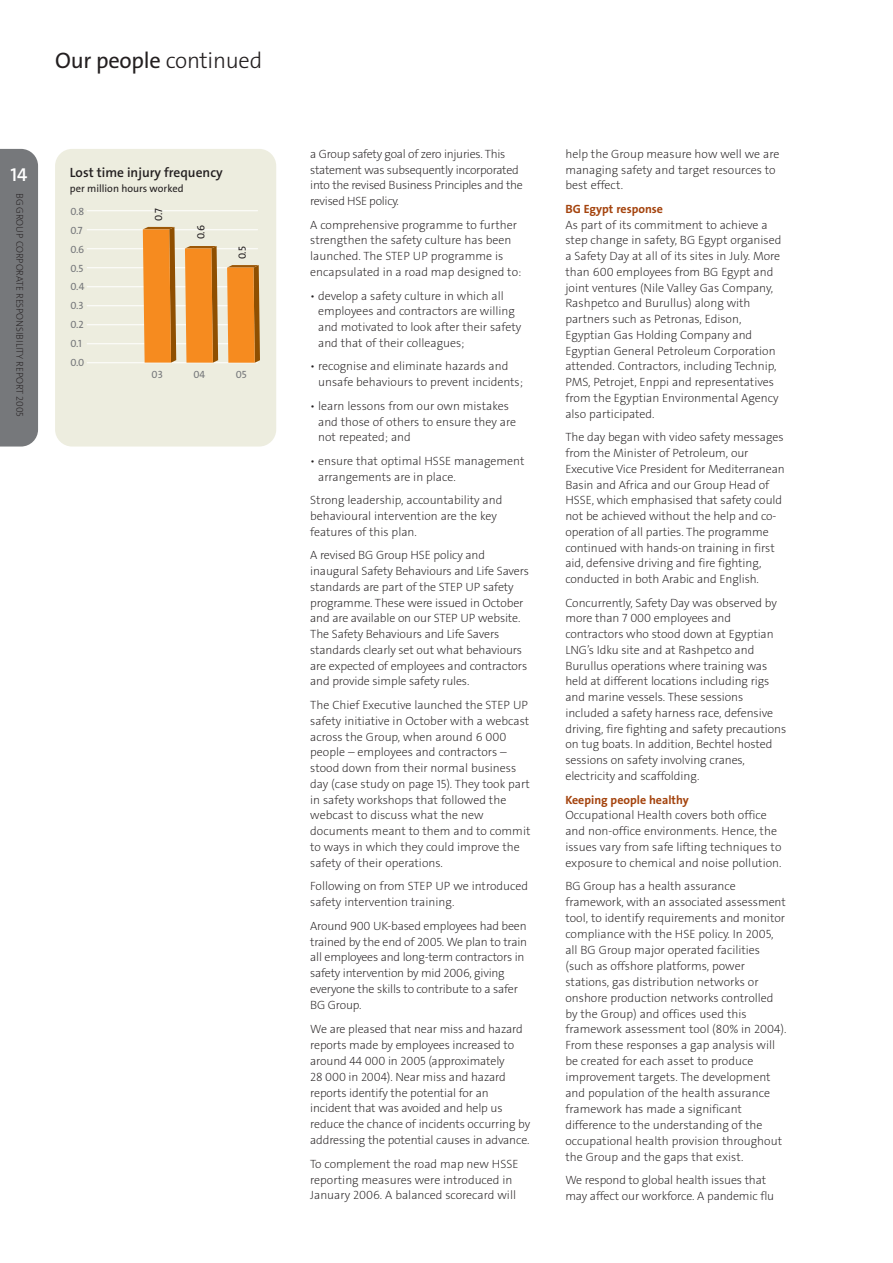
<style>
.page{position:relative;width:893px;height:1263px;background:#fff}
.page>*{position:absolute;margin:0;border:0;box-sizing:border-box;transform-origin:0 0}
.t1{font:22.5px "BG The Sans";letter-spacing:-.01em;color:#231f20}
.t2{font:600 18.75px "BG The Sans";color:#fff}
.t3{font:600 13.5px "BG The Sans";color:#231f20}
.t4{font:200 12px/15.8px "BG The Sans";letter-spacing:-.005em;color:#231f20}
.t5{font:200 12px/15.8px "BG The Sans";letter-spacing:-.025em;color:#231f20}
.t6{font:700 12px "BG The Sans";color:#a4430d}
.t7{font:10.5px/18.9px "BG The Sans";color:#76787b}
.t8{font:10.5px "BG The Sans";color:#231f20}
.t9{font:200 9.75px "BG The Sans";letter-spacing:-.01em;color:#231f20}
.s1{font-weight:300}
</style>
<div class="page">
<div style="left:0;top:149px;width:38px;height:298px;background:#76787b"></div>
<div style="left:55px;top:149px;width:221px;height:298px;background:#ededdf;border-radius:17px"></div>
<hr style="left:87px;top:210px;width:171px;height:1px;background:#fff">
<hr style="left:87px;top:229px;width:171px;height:1px;background:#fff">
<hr style="left:87px;top:248px;width:171px;height:1px;background:#fff">
<hr style="left:87px;top:267px;width:171px;height:1px;background:#fff">
<hr style="left:87px;top:286px;width:171px;height:1px;background:#fff">
<hr style="left:87px;top:305px;width:171px;height:1px;background:#fff">
<hr style="left:87px;top:343px;width:171px;height:1px;background:#fff">
<hr style="left:87px;top:324px;width:171px;height:1px;background:#fff">
<hr style="left:87px;top:362px;width:171px;height:1px;background:#fff">
<svg style="left:143px;top:227px;width:33px;height:136px;background:#e48624"></svg>
<svg style="left:185px;top:246px;width:33px;height:117px;background:#e48624"></svg>
<svg style="left:227px;top:265px;width:33px;height:98px;background:#e48624"></svg>
<h1 class="t1" style="left:55px;top:51px;width:209px">Our people <span class="s1">continued</span></h1>
<h2 class="t2" style="left:11px;top:168px;width:18px">14</h2>
<p class="t9" style="left:24px;top:193px;width:225px;rotate:90deg">BG GROUP CORPORATE RESPONSIBILITY REPORT 2005</p>
<p class="t3" style="left:70px;top:167px;width:154px">Lost time injury frequency</p>
<p class="t8" style="left:70px;top:184px;width:115px">per million hours worked</p>
<p class="t7" style="left:70px;top:203px;width:15px">0.8<br>0.7<br>0.6<br>0.5<br>0.4<br>0.3<br>0.2<br>0.1<br>0.0</p>
<p class="t7" style="left:152px;top:366px;width:13px">03</p>
<p class="t7" style="left:193px;top:366px;width:13px">04</p>
<p class="t7" style="left:236px;top:366px;width:12px">05</p>
<p class="t8" style="left:154px;top:221px;width:14px;rotate:-90deg">0.7</p>
<p class="t8" style="left:197px;top:239px;width:16px;rotate:-90deg">0.6</p>
<p class="t8" style="left:238px;top:259px;width:14px;rotate:-90deg">0.5</p>
<p class="t5" style="left:310px;top:147px;width:214px">a Group safety goal of zero injuries. This statement was subsequently incorporated into the revised Business Principles and the revised HSE policy.</p>
<p class="t4" style="left:310px;top:218px;width:213px">A comprehensive programme to further strengthen the safety culture has been launched. The STEP UP programme is encapsulated in a road map designed to:</p>
<p class="t4" style="left:318px;top:289px;width:205px;text-indent:-8px">• develop a safety culture in which all employees and contractors are willing and motivated to look after their safety and that of their colleagues;</p>
<p class="t4" style="left:318px;top:360px;width:206px;text-indent:-8px">• recognise and eliminate hazards and unsafe behaviours to prevent incidents;</p>
<p class="t4" style="left:318px;top:399px;width:199px;text-indent:-8px">• learn lessons from our own mistakes and those of others to ensure they are not repeated; and</p>
<p class="t4" style="left:318px;top:454px;width:208px;text-indent:-8px">• ensure that optimal HSSE management arrangements are in place.</p>
<p class="t4" style="left:310px;top:493px;width:194px">Strong leadership, accountability and behavioural intervention are the key features of this plan.</p>
<p class="t4" style="left:310px;top:549px;width:220px">A revised BG Group HSE policy and inaugural Safety Behaviours and Life Savers standards are part of the STEP UP safety programme. These were issued in October and are available on our STEP UP website.<br>The Safety Behaviours and Life Savers standards clearly set out what behaviours are expected of employees and contractors and provide simple safety rules.</p>
<p class="t4" style="left:310px;top:698px;width:222px">The Chief Executive launched the STEP UP safety initiative in October with a webcast across the Group, when around 6 000 people – employees and contractors – stood down from their normal business day (case study on page 15). They took part in safety workshops that followed the webcast to discuss what the new documents meant to them and to commit to ways in which they could improve the safety of their operations.</p>
<p class="t4" style="left:310px;top:879px;width:219px">Following on from STEP UP we introduced safety intervention training.</p>
<p class="t4" style="left:310px;top:919px;width:218px">Around 900 UK-based employees had been trained by the end of 2005. We plan to train all employees and long-term contractors in safety intervention by mid 2006, giving everyone the skills to contribute to a safer BG Group.</p>
<p class="t4" style="left:310px;top:1022px;width:221px">We are pleased that near miss and hazard reports made by employees increased to around 44 000 in 2005 (approximately<br>28 000 in 2004). Near miss and hazard reports identify the potential for an incident that was avoided and help us reduce the chance of incidents occurring by addressing the potential causes in advance.</p>
<p class="t4" style="left:310px;top:1157px;width:210px">To complement the road map new HSSE reporting measures were introduced in<br>January 2006. A balanced scorecard will</p>
<p class="t4" style="left:565px;top:147px;width:215px">help the Group measure how well we are managing safety and target resources to best effect.</p>
<p class="t6" style="left:565px;top:204px;width:99px">BG Egypt response</p>
<p class="t4" style="left:565px;top:218px;width:218px">As part of its commitment to achieve a step change in safety, BG Egypt organised a Safety Day at all of its sites in July. More than 600 employees from BG Egypt and joint ventures (Nile Valley Gas Company, Rashpetco and Burullus) along with partners such as Petronas, Edison, Egyptian Gas Holding Company and Egyptian General Petroleum Corporation attended. Contractors, including Technip, PMS, Petrojet, Enppi and representatives from the Egyptian Environmental Agency also participated.</p>
<p class="t4" style="left:565px;top:430px;width:221px">The day began with video safety messages from the Minister of Petroleum, our Executive Vice President for Mediterranean Basin and Africa and our Group Head of HSSE, which emphasised that safety could not be achieved without the help and co&shy;operation of all parties. The programme continued with hands-on training in first aid, defensive driving and fire fighting, conducted in both Arabic and English.</p>
<p class="t4" style="left:565px;top:596px;width:222px">Concurrently, Safety Day was observed by more than 7 000 employees and contractors who stood down at Egyptian LNG’s Idku site and at Rashpetco and Burullus operations where training was held at different locations including rigs and marine vessels. These sessions included a safety harness race, defensive driving, fire fighting and safety precautions on tug boats. In addition, Bechtel hosted sessions on safety involving cranes, electricity and scaffolding.</p>
<p class="t6" style="left:565px;top:795px;width:125px">Keeping people healthy</p>
<p class="t4" style="left:565px;top:808px;width:218px">Occupational Health covers both office and non-office environments. Hence, the issues vary from safe lifting techniques to exposure to chemical and noise pollution.</p>
<p class="t4" style="left:565px;top:879px;width:223px">BG Group has a health assurance framework, with an associated assessment tool, to identify requirements and monitor compliance with the HSE policy. In 2005, all BG Group major operated facilities (such as offshore platforms, power stations, gas distribution networks or onshore production networks controlled by the Group) and offices used this framework assessment tool (80% in 2004).<br>From these responses a gap analysis will be created for each asset to produce improvement targets. The development and population of the health assurance framework has made a significant difference to the understanding of the occupational health provision throughout the Group and the gaps that exist.</p>
<p class="t4" style="left:565px;top:1173px;width:210px">We respond to global health issues that may affect our workforce. A pandemic flu</p>
</div>
